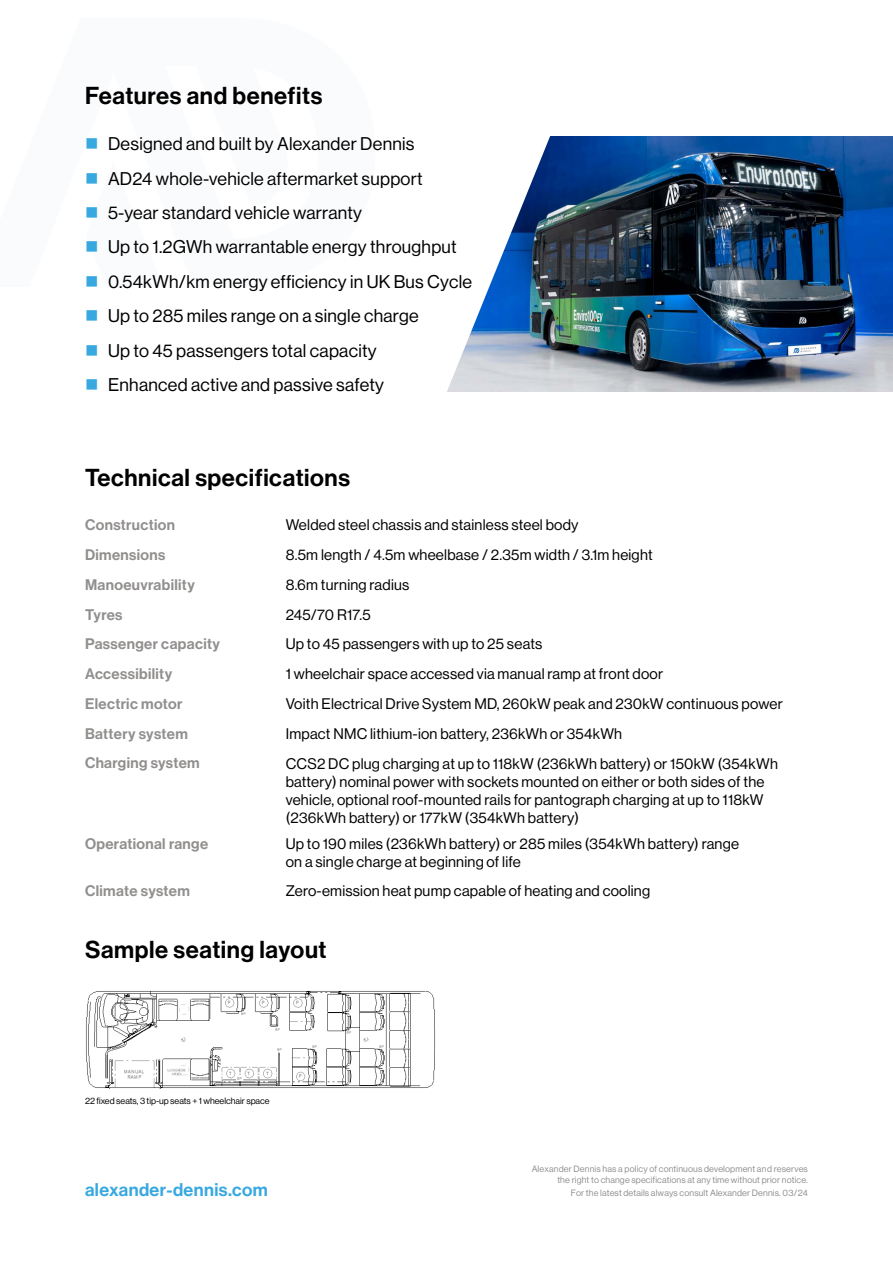
<style>
.page{position:relative;width:893px;height:1263px;background:#fff}
.page>*{position:absolute;margin:0;border:0;box-sizing:border-box;transform-origin:0 0}
.t1{font:24px "N Haas Grotesk DS Pro 65 Md";letter-spacing:.025em;color:#000}
.t2{font:18px/34.3px "N Haas Grotesk DS Pro 55 Rg";letter-spacing:.015em;color:#000}
.t3{font:18px "N Haas Grotesk DS Pro 65 Md";letter-spacing:.025em;color:#38a8e0}
.t4{font:15px/18px "N Haas Grotesk DS Pro 55 Rg";letter-spacing:.015em;color:#000}
.t5{font:15px "N Haas Grotesk DS Pro 65 Md";letter-spacing:.025em;color:#918f8e}
.t6{font:9px/10.8px "N Haas Grotesk DS Pro 55 Rg";letter-spacing:.015em;color:#918f8e;text-align:right}
.t7{font:9px "N Haas Grotesk DS Pro 55 Rg";color:#000}
</style>
<div class="page">
<img style="left:560px;top:136px;width:333px;height:256px">
<svg style="left:447px;top:136px;width:113px;height:256px"></svg>
<img style="left:86px;top:991px;width:349px;height:97px">
<h1 class="t1" style="left:85px;top:82px;width:239px">Features and benefits</h1>
<p class="t2" style="left:108px;top:127px;width:366px">Designed and built by Alexander Dennis<br>AD24 whole-vehicle aftermarket support 5-year standard vehicle warranty<br>Up to 1.2GWh warrantable energy throughput 0.54kWh/km energy efficiency in UK Bus Cycle Up to 285 miles range on a single charge<br>Up to 45 passengers total capacity<br>Enhanced active and passive safety</p>
<h1 class="t1" style="left:85px;top:464px;width:266px">Technical specifications</h1>
<p class="t5" style="left:85px;top:516px;width:91px">Construction</p>
<p class="t4" style="left:286px;top:516px;width:294px">Welded steel chassis and stainless steel body</p>
<p class="t5" style="left:85px;top:546px;width:82px">Dimensions</p>
<p class="t4" style="left:286px;top:546px;width:368px">8.5m length / 4.5m wheelbase / 2.35m width / 3.1m height</p>
<p class="t5" style="left:85px;top:576px;width:111px">Manoeuvrability</p>
<p class="t4" style="left:286px;top:576px;width:125px">8.6m turning radius</p>
<p class="t5" style="left:85px;top:606px;width:39px">Tyres</p>
<p class="t4" style="left:286px;top:605px;width:87px">245/70 R17.5</p>
<p class="t5" style="left:85px;top:635px;width:136px">Passenger capacity</p>
<p class="t4" style="left:286px;top:635px;width:258px">Up to 45 passengers with up to 25 seats</p>
<p class="t5" style="left:85px;top:665px;width:89px">Accessibility</p>
<p class="t4" style="left:286px;top:665px;width:379px">1 wheelchair space accessed via manual ramp at front door</p>
<p class="t5" style="left:85px;top:695px;width:99px">Electric motor</p>
<p class="t4" style="left:286px;top:695px;width:499px">Voith Electrical Drive System MD, 260kW peak and 230kW continuous power</p>
<p class="t5" style="left:85px;top:725px;width:104px">Battery system</p>
<p class="t4" style="left:286px;top:725px;width:338px">Impact NMC lithium-ion battery, 236kWh or 354kWh</p>
<p class="t5" style="left:85px;top:754px;width:116px">Charging system</p>
<p class="t4" style="left:286px;top:754px;width:494px">CCS2 DC plug charging at up to 118kW (236kWh battery) or 150kW (354kWh battery) nominal power with sockets mounted on either or both sides of the vehicle, optional roof-mounted rails for pantograph charging at up to 118kW (236kWh battery) or 177kW (354kWh battery)</p>
<p class="t5" style="left:85px;top:835px;width:125px">Operational range</p>
<p class="t4" style="left:286px;top:835px;width:455px">Up to 190 miles (236kWh battery) or 285 miles (354kWh battery) range on a single charge at beginning of life</p>
<p class="t5" style="left:85px;top:882px;width:106px">Climate system</p>
<p class="t4" style="left:286px;top:882px;width:366px">Zero-emission heat pump capable of heating and cooling</p>
<h1 class="t1" style="left:85px;top:936px;width:243px">Sample seating layout</h1>
<p class="t7" style="left:85px;top:1095px;width:186px">22 fixed seats, 3 tip-up seats + 1 wheelchair space</p>
<p class="t3" style="left:85px;top:1179px;width:184px">alexander-dennis.com</p>
<p class="t6" style="left:532px;top:1164px;width:278px">Alexander Dennis has a policy of continuous development and reserves the right to change specifications at any time without prior notice.</p>
<p class="t6" style="left:571px;top:1187px;width:239px">For the latest details always consult Alexander Dennis. 03/24</p>
</div>
